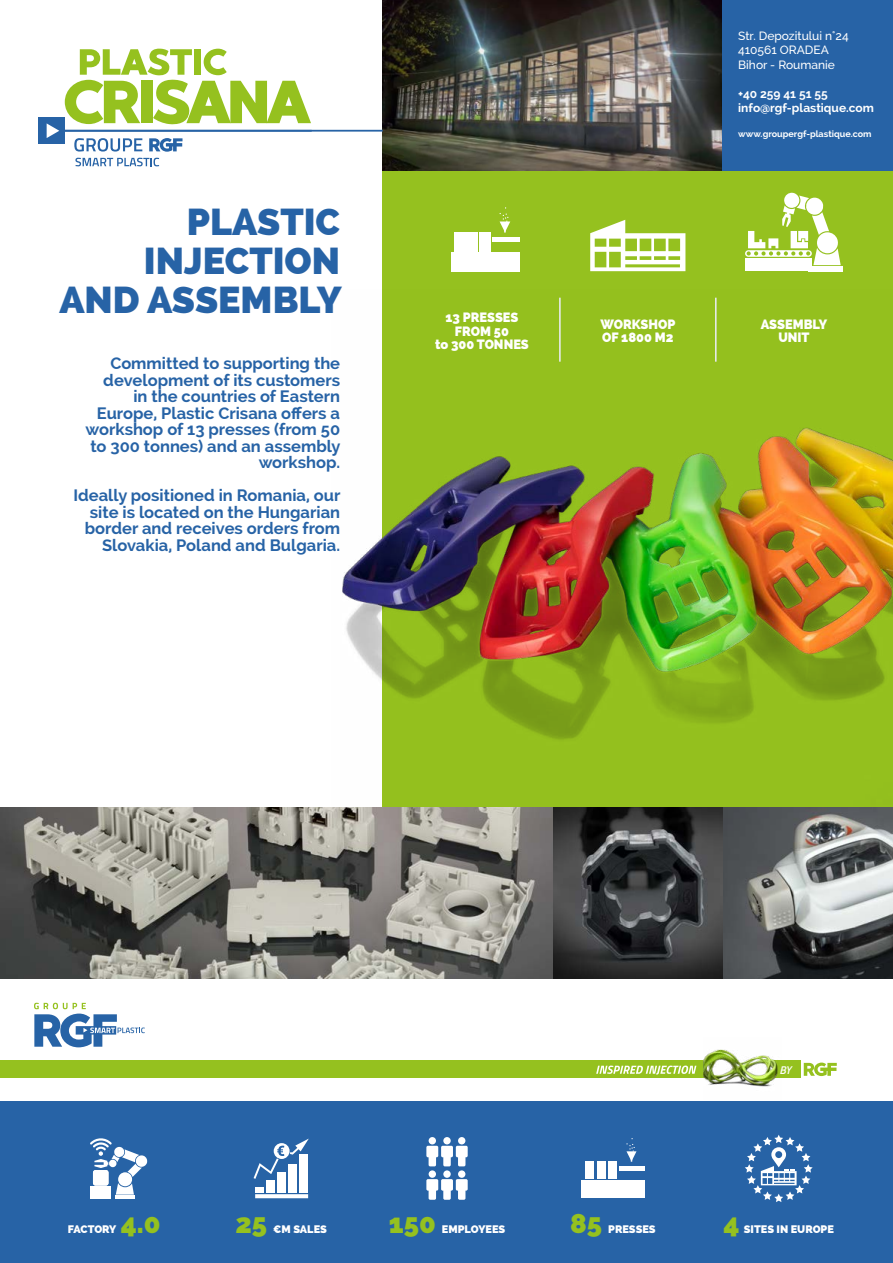
<style>
.page{position:relative;width:893px;height:1263px;background:#fff}
.page>*{position:absolute;margin:0;border:0;box-sizing:border-box;transform-origin:0 0}
.t1{font:800 37.5px/39px "Raleway";color:#2763a6;text-align:right}
.t2{font:800 27.3px "Raleway";color:#95c11f}
.t3{font:700 16.5px/16.5px "Raleway";color:#2763a6;text-align:right}
.t4{font:800 13.5px "Raleway";color:#fff;scale:.95 1}
.t5{font:500 12px "Raleway";color:#fff}
.t6{font:700 12px "Raleway";color:#fff}
.t7{font:italic 600 11.25px "Titillium";color:#fff}
.t8{font:800 10.95px "Raleway";color:#fff}
.t9{font:800 10.95px "Raleway";letter-spacing:-.02em;color:#fff}
.t10{font:700 9px "Raleway";color:#fff}
</style>
<div class="page">
<div style="left:383px;top:170px;width:510px;height:808px;background:#95c11f"></div>
<img style="left:332px;top:289px;width:561px;height:519px">
<img style="left:383px;top:0;width:340px;height:170px">
<div style="left:723px;top:0;width:170px;height:170px;background:#2763a6"></div>
<hr style="left:65px;top:130px;width:318px;height:2px;background:#2763a6">
<img style="left:0;top:808px;width:893px;height:170px">
<hr style="left:559px;top:298px;width:2px;height:64px;background:#ebedf7">
<hr style="left:715px;top:298px;width:1px;height:64px;background:#ebedf7">
<svg style="left:149px;top:138px;width:34px;height:14px"></svg>
<svg style="left:74px;top:138px;width:68px;height:14px"></svg>
<svg style="left:65px;top:49px;width:246px;height:76px"></svg>
<svg style="left:75px;top:158px;width:84px;height:8px"></svg>
<div style="left:39px;top:118px;width:26px;height:26px;background:#2763a6"></div>
<svg style="left:47px;top:123px;width:12px;height:15px"></svg>
<div style="left:451px;top:253px;width:68px;height:19px;background:#fff"></div>
<div style="left:454px;top:232px;width:12px;height:19px;background:#fff"></div>
<div style="left:467px;top:232px;width:11px;height:19px;background:#fff"></div>
<div style="left:479px;top:232px;width:12px;height:19px;background:#fff"></div>
<div style="left:492px;top:237px;width:27px;height:5px;background:#fff"></div>
<svg style="left:500px;top:207px;width:10px;height:26px"></svg>
<div style="left:745px;top:258px;width:67px;height:13px;background:#fff"></div>
<div style="left:808px;top:266px;width:34px;height:5px;background:#fff"></div>
<svg style="left:745px;top:192px;width:96px;height:73px"></svg>
<svg style="left:590px;top:220px;width:95px;height:51px"></svg>
<svg style="left:34px;top:1003px;width:111px;height:44px"></svg>
<div style="left:773px;top:1061px;width:27px;height:17px;background:#95c11f"></div>
<div style="left:0;top:1061px;width:707px;height:17px;background:#95c11f"></div>
<svg style="left:596px;top:1065px;width:100px;height:9px"></svg>
<img style="left:703px;top:1049px;width:78px;height:38px">
<svg style="left:804px;top:1062px;width:33px;height:14px"></svg>
<div style="left:0;top:1101px;width:893px;height:162px;background:#2763a6"></div>
<svg style="left:254px;top:1138px;width:55px;height:41px"></svg>
<svg style="left:255px;top:1194px;width:53px;height:4px"></svg>
<div style="left:255px;top:1188px;width:9px;height:5px;background:#fff"></div>
<div style="left:266px;top:1181px;width:9px;height:12px;background:#fff"></div>
<div style="left:277px;top:1172px;width:9px;height:21px;background:#fff"></div>
<div style="left:288px;top:1164px;width:9px;height:29px;background:#fff"></div>
<div style="left:299px;top:1155px;width:9px;height:38px;background:#fff"></div>
<hr style="left:115px;top:1195px;width:20px;height:3px;background:#fff">
<svg style="left:90px;top:1138px;width:58px;height:56px"></svg>
<hr style="left:91px;top:1186px;width:20px;height:2px;background:#fff">
<div style="left:91px;top:1189px;width:20px;height:9px;background:#fff"></div>
<div style="left:429px;top:1170px;width:7px;height:8px;background:#fff;border-radius:50%"></div>
<div style="left:443px;top:1170px;width:8px;height:8px;background:#fff;border-radius:50%"></div>
<svg style="left:426px;top:1179px;width:42px;height:21px"></svg>
<div style="left:458px;top:1170px;width:7px;height:8px;background:#fff;border-radius:50%"></div>
<div style="left:429px;top:1137px;width:7px;height:7px;background:#fff;border-radius:50%"></div>
<div style="left:443px;top:1137px;width:8px;height:7px;background:#fff;border-radius:50%"></div>
<svg style="left:426px;top:1146px;width:42px;height:20px"></svg>
<div style="left:458px;top:1137px;width:7px;height:7px;background:#fff;border-radius:50%"></div>
<div style="left:581px;top:1180px;width:64px;height:18px;background:#fff"></div>
<div style="left:585px;top:1161px;width:9px;height:18px;background:#fff"></div>
<div style="left:597px;top:1161px;width:9px;height:18px;background:#fff"></div>
<div style="left:608px;top:1161px;width:9px;height:18px;background:#fff"></div>
<hr style="left:619px;top:1166px;width:26px;height:4px;background:#fff">
<svg style="left:626px;top:1138px;width:10px;height:24px"></svg>
<svg style="left:745px;top:1135px;width:68px;height:67px"></svg>
<p class="t1" style="left:144px;top:203px;width:198px">PLASTIC<br>INJECTION</p>
<p class="t1" style="left:59px;top:281px;width:284px">AND ASSEMBLY</p>
<p class="t3" style="left:86px;top:355px;width:256px">Committed to supporting the development of its customers in the countries of Eastern<br>Europe, Plastic Crisana offers a workshop of 13 presses (from 50 to 300 tonnes) and an assembly workshop.</p>
<p class="t3" style="left:74px;top:487px;width:268px">Ideally positioned in Romania, our site is located on the Hungarian border and receives orders from<br>Slovakia, Poland and Bulgaria.</p>
<p class="t4" style="left:445px;top:309px;width:78px">13 PRESSES</p>
<p class="t4" style="left:455px;top:323px;width:58px">FROM 50</p>
<p class="t4" style="left:435px;top:336px;width:100px">to 300 TONNES</p>
<p class="t5" style="left:738px;top:29px;width:112px">Str. Depozitului n°24</p>
<p class="t5" style="left:738px;top:43px;width:92px">410561 ORADEA</p>
<p class="t5" style="left:738px;top:58px;width:98px">Bihor - Roumanie</p>
<p class="t6" style="left:738px;top:86px;width:91px">+40 259 41 51 55</p>
<p class="t6" style="left:738px;top:101px;width:137px">info@rgf-plastique.com</p>
<p class="t10" style="left:738px;top:129px;width:135px">www.groupergf-plastique.com</p>
<p class="t4" style="left:601px;top:316px;width:80px">WORKSHOP</p>
<p class="t4" style="left:602px;top:330px;width:76px">OF 1800 M2</p>
<p class="t4" style="left:761px;top:316px;width:72px">ASSEMBLY</p>
<p class="t4" style="left:778px;top:330px;width:34px">UNIT</p>
<p class="t7" style="left:779px;top:1061px;width:13px">BY</p>
<p class="t9" style="left:68px;top:1222px;width:50px">FACTORY</p>
<p class="t2" style="left:121px;top:1207px;width:41px">4.0</p>
<p class="t2" style="left:235px;top:1207px;width:33px">25</p>
<p class="t8" style="left:273px;top:1222px;width:55px">€M SALES</p>
<p class="t2" style="left:389px;top:1207px;width:48px">150</p>
<p class="t8" style="left:442px;top:1222px;width:65px">EMPLOYEES</p>
<p class="t2" style="left:570px;top:1207px;width:33px">85</p>
<p class="t8" style="left:608px;top:1222px;width:49px">PRESSES</p>
<p class="t2" style="left:723px;top:1207px;width:17px">4</p>
<p class="t8" style="left:744px;top:1222px;width:92px">SITES IN EUROPE</p>
</div>
